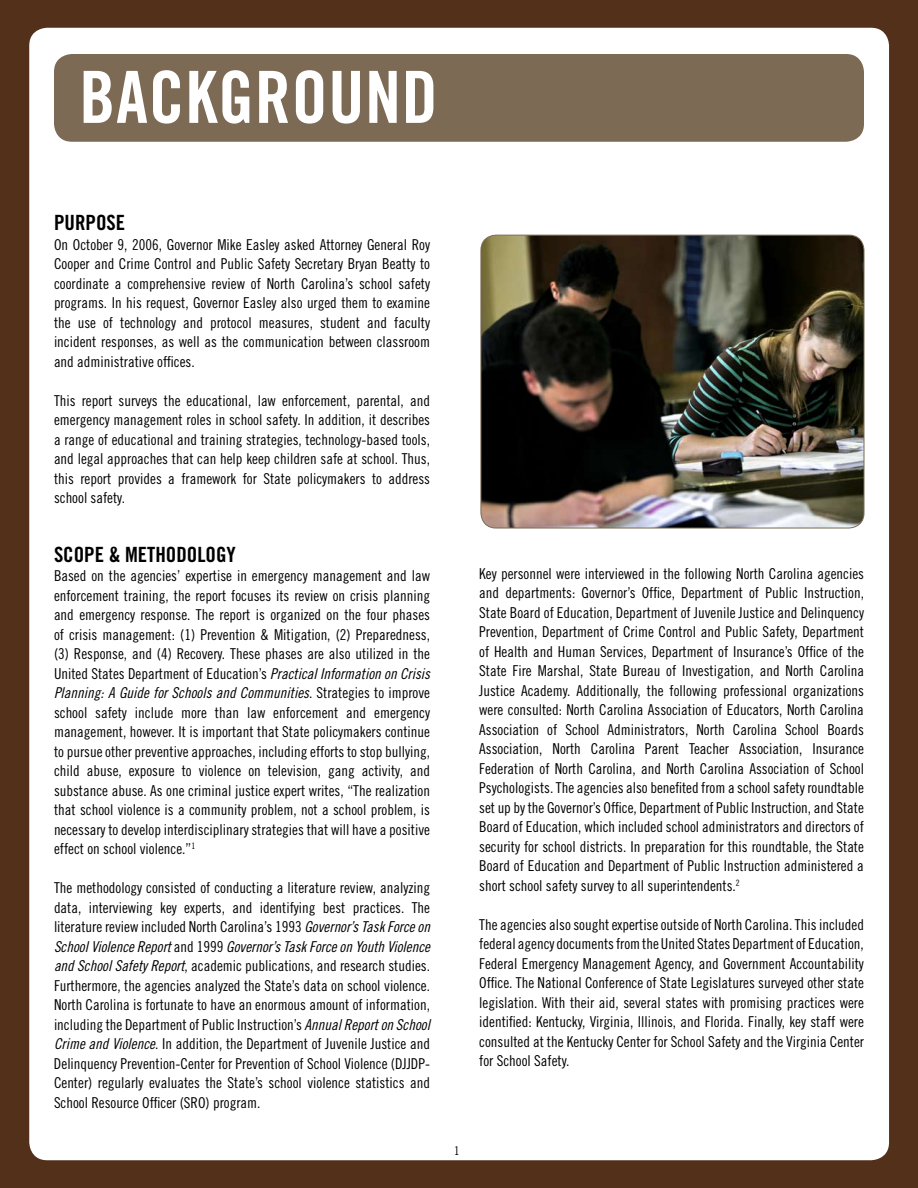
<style>
.page{position:relative;width:918px;height:1188px;background:#53301a}
.page>*{position:absolute;margin:0;border:0;box-sizing:border-box;transform-origin:0 0}
.t1{font:72px "Trade Gothic Bold Cond Twenty";letter-spacing:.01em;color:#fff}
.t2{font:21px "Trade Gothic Bold Cond Twenty";color:#000}
.t3{font:15px/19.5px "Trade Gothic Cond Eighteen";color:#000;text-align:justify}
.t4{font:15px "Trade Gothic Cond Eighteen Obl";color:#000}
.t5{font:12px "Trade Gothic Cond Eighteen";color:#000}
.s1{font-family:"Trade Gothic Cond Eighteen Obl"}
.s2{font-family:"Trade Gothic Cond Eighteen"}
</style>
<div class="page">
<div style="left:29px;top:28px;width:860px;height:1132px;background:#fff;border-radius:18px"></div>
<div style="left:54px;top:54px;width:810px;height:88px;background:#7c6a55;border-radius:18px"></div>
<img style="left:481px;top:235px;width:383px;height:293px;border-radius:15px">
<div style="left:481px;top:235px;width:383px;height:293px;border:1px solid #7c6a55;border-radius:15px"></div>
<h1 class="t1" style="left:79px;top:53px;width:360px">BACKGROUND</h1>
<h2 class="t2" style="left:54px;top:210px;width:11px">PURPO</h2>
<h2 class="t2" style="left:106px;top:210px;width:18px">SE</h2>
<p class="t3" style="left:54px;top:235px;width:378px">On October 9, 2006, Governor Mike Easley asked Attorney General Roy Cooper and Crime Control and Public Safety Secretary Bryan Beatty to coordinate a comprehensive review of North Carolina’s school safety programs. In his request, Governor Easley also urged them to examine the use of technology and protocol measures, student and faculty incident responses, as well as the communication between classroom and administrative offices.</p>
<p class="t3" style="left:54px;top:391px;width:378px">This report surveys the educational, law enforcement, parental, and emergency management roles in school safety. In addition, it describes a range of educational and training strategies, technology-based tools, and legal approaches that can help keep children safe at school. Thus, this report provides a framework for State policymakers to address school safety.</p>
<h2 class="t2" style="left:54px;top:542px;width:21px">SCOPE</h2>
<h2 class="t2" style="left:109px;top:542px;width:40px">&amp; METHODOLOGY</h2>
<p class="t3" style="left:54px;top:566px;width:378px">Based on the agencies’ expertise in emergency management and law enforcement training, the report focuses its review on crisis planning and emergency response. The report is organized on the four phases of crisis management: (1) Prevention &amp; Mitigation, (2) Preparedness, (3) Response, and (4) Recovery. These phases are also utilized in the United States Department of Education’s <span class="s1">Practical Information on Crisis</span></p>
<p class="t4" style="left:54px;top:684px;width:378px">Planning: A Guide for Schools and Communities<span class="s2">. Strategies to improve</span></p>
<p class="t3" style="left:54px;top:703px;width:378px">school safety include more than law enforcement and emergency management, however. It is important that State policymakers continue to pursue other preventive approaches, including efforts to stop bullying, child abuse, exposure to violence on television, gang activity, and substance abuse. As one criminal justice expert writes, “The realization that school violence is a community problem, not a school problem, is necessary to develop interdisciplinary strategies that will have a positive effect on school violence.”<sup>1</sup></p>
<p class="t3" style="left:54px;top:878px;width:378px">The methodology consisted of conducting a literature review, analyzing data, interviewing key experts, and identifying best practices. The literature review included North Carolina’s 1993 <span class="s1">Governor’s Task Force on</span></p>
<p class="t4" style="left:54px;top:938px;width:378px">School Violence Report <span class="s2">and 1999</span> Governor’s Task Force on Youth Violence</p>
<p class="t3" style="left:54px;top:956px;width:378px"><span class="s1">and School Safety Report</span>, academic publications, and research studies.<br>Furthermore, the agencies analyzed the State’s data on school violence.<br>North Carolina is fortunate to have an enormous amount of information, including the Department of Public Instruction’s <span class="s1">Annual Report on School Crime and Violence</span>. In addition, the Department of Juvenile Justice and Delinquency Prevention--Center for Prevention of School Violence (DJJDP-Center) regularly evaluates the State’s school violence statistics and School Resource Officer (SRO) program.</p>
<p class="t3" style="left:479px;top:564px;width:386px">Key personnel were interviewed in the following North Carolina agencies and departments: Governor’s Office, Department of Public Instruction, State Board of Education, Department of Juvenile Justice and Delinquency Prevention, Department of Crime Control and Public Safety, Department of Health and Human Services, Department of Insurance’s Office of the State Fire Marshal, State Bureau of Investigation, and North Carolina Justice Academy. Additionally, the following professional organizations were consulted: North Carolina Association of Educators, North Carolina Association of School Administrators, North Carolina School Boards Association, North Carolina Parent Teacher Association, Insurance Federation of North Carolina, and North Carolina Association of School Psychologists. The agencies also benefited from a school safety roundtable set up by the Governor’s Office, Department of Public Instruction, and State Board of Education, which included school administrators and directors of security for school districts. In preparation for this roundtable, the State Board of Education and Department of Public Instruction administered a short school safety survey to all superintendents.<sup>2</sup></p>
<p class="t3" style="left:479px;top:915px;width:386px">The agencies also sought expertise outside of North Carolina. This included federal agency documents from the United States Department of Education, Federal Emergency Management Agency, and Government Accountability Office. The National Conference of State Legislatures surveyed other state legislation. With their aid, several states with promising practices were identified: Kentucky, Virginia, Illinois, and Florida. Finally, key staff were consulted at the Kentucky Center for School Safety and the Virginia Center for School Safety.</p>
<p class="t5" style="left:454px;top:1143px;width:7px">1</p>
</div>
